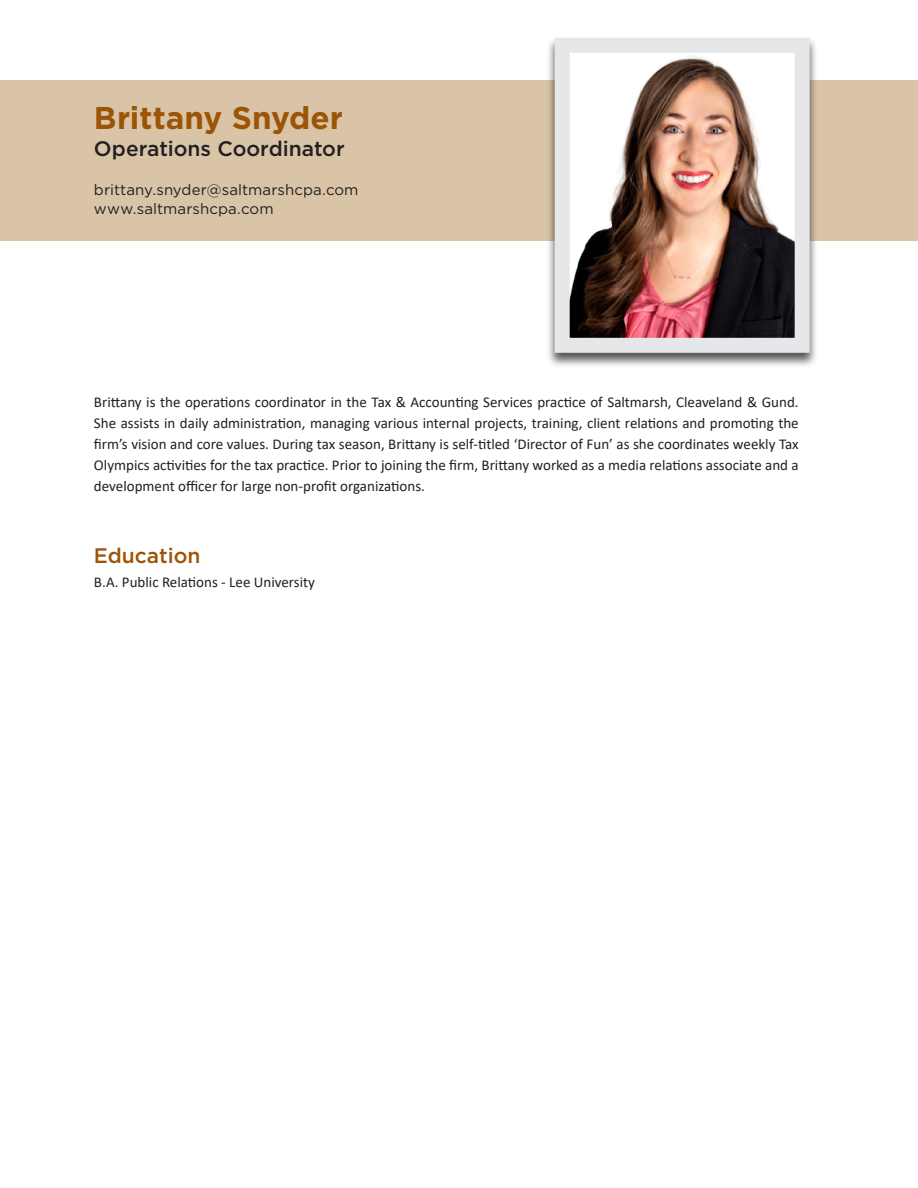
<style>
.page{position:relative;width:918px;height:1188px;background:#fff}
.page>*{position:absolute;margin:0;border:0;box-sizing:border-box;transform-origin:0 0}
.t1{font:700 31.5px "Gotham";color:#9c5506}
.t2{font:500 21px "Gotham";color:#231f20}
.t3{font:500 21px "Gotham";color:#9c5506}
.t4{font:15px/21px "Calibri";color:#231f20;text-align:justify}
.t5{font:15px "Gotham";letter-spacing:.01em;color:#231f20}
</style>
<div class="page">
<div style="left:0;top:80px;width:918px;height:161px;background:#d9c4a7"></div>
<div style="left:546px;top:36px;width:272px;height:332px;background:#231f20;opacity:.75"></div>
<img style="left:571px;top:54px;width:223px;height:283px">
<div style="left:555px;top:38px;width:255px;height:315px;border:15px solid #e6e7e9"></div>
<p class="t1" style="left:94px;top:97px;width:251px">Brittany Snyder</p>
<p class="t2" style="left:94px;top:134px;width:252px">Operations Coordinator</p>
<p class="t5" style="left:94px;top:180px;width:266px">brittany.snyder@saltmarshcpa.com</p>
<p class="t5" style="left:94px;top:199px;width:181px">www.saltmarshcpa.com</p>
<p class="t4" style="left:94px;top:391px;width:706px">Brittany is the operations coordinator in the Tax &amp; Accounting Services practice of Saltmarsh, Cleaveland &amp; Gund.<br>She assists in daily administration, managing various internal projects, training, client relations and promoting the firm’s vision and core values. During tax season, Brittany is self-titled ‘Director of Fun’ as she coordinates weekly Tax Olympics activities for the tax practice. Prior to joining the firm, Brittany worked as a media relations associate and a development officer for large non-profit organizations.</p>
<p class="t3" style="left:94px;top:542px;width:108px">Education</p>
<p class="t4" style="left:94px;top:571px;width:223px">B.A. Public Relations - Lee University</p>
</div>
